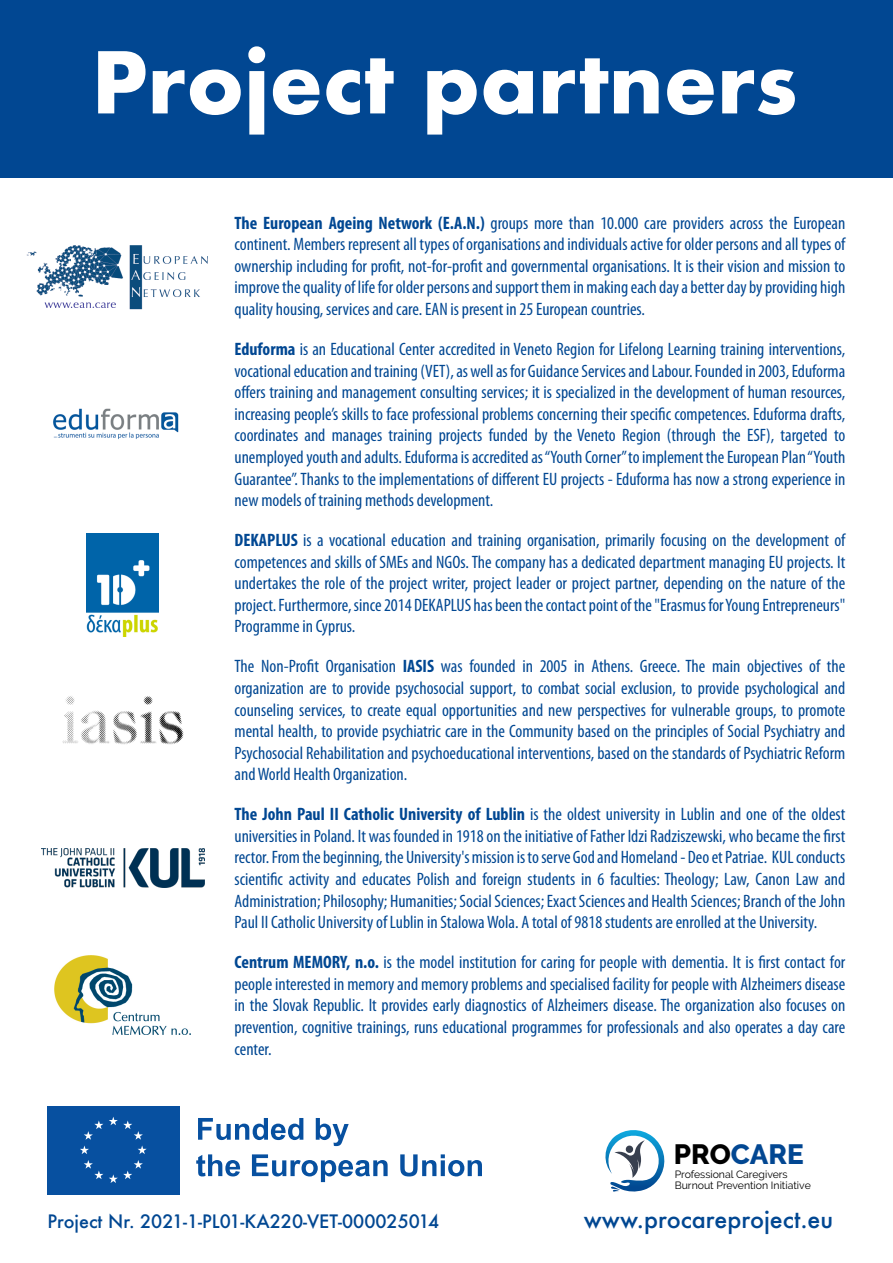
<style>
.page{position:relative;width:893px;height:1263px;background:#fff}
.page>*{position:absolute;margin:0;border:0;box-sizing:border-box;transform-origin:0 0}
.t1{font:700 82.5px "Futura";color:#fff}
.t2{font:800 27.75px "Raleway";color:#024792}
.t3{font:500 23.4px "Futura";color:#014792}
.t4{font:condensed 18px/21.6px "Myriad Pro";color:#014792;text-align:justify}
.t5{font:500 18px "Futura";color:#014792}
.t6{font:10.5px/10.5px "Raleway";color:#000}
.s1{font-weight:700}
.s2{color:#000}
</style>
<div class="page">
<svg style="left:198px;top:1118px;width:105px;height:22px"></svg>
<svg style="left:316px;top:1118px;width:33px;height:28px"></svg>
<svg style="left:196px;top:1154px;width:44px;height:22px"></svg>
<svg style="left:252px;top:1154px;width:136px;height:28px"></svg>
<svg style="left:400px;top:1154px;width:82px;height:22px"></svg>
<div style="left:47px;top:1106px;width:132px;height:88px;background:#0750a0"></div>
<svg style="left:80px;top:1120px;width:23px;height:34px"></svg>
<svg style="left:84px;top:1160px;width:19px;height:19px"></svg>
<svg style="left:109px;top:1160px;width:34px;height:23px"></svg>
<svg style="left:109px;top:1117px;width:38px;height:37px"></svg>
<svg style="left:605px;top:1130px;width:60px;height:62px"></svg>
<div style="left:0;top:0;width:893px;height:177px;background:#014792"></div>
<img style="left:55px;top:956px;width:136px;height:78px">
<img style="left:42px;top:849px;width:162px;height:38px">
<img style="left:62px;top:696px;width:122px;height:49px">
<img style="left:87px;top:534px;width:72px;height:103px">
<img style="left:53px;top:408px;width:126px;height:31px">
<img style="left:26px;top:245px;width:182px;height:65px">
<h1 class="t1" style="left:92px;top:45px;width:707px">Project partners</h1>
<p class="t4" style="left:234px;top:213px;width:612px"><span class="s1">The European Ageing Network (E.A.N.)</span> groups more than 10.000 care providers across the European continent. Members represent all types of organisations and individuals active for older persons and all types of ownership including for profit, not-for-profit and governmental organisations. It is their vision and mission to improve the quality of life for older persons andsupport them in making each day a better day by providing high quality housing, services and care. EAN is present in 25 European countries.</p>
<p class="t4" style="left:234px;top:340px;width:612px"><span class="s1">Eduforma</span> is an Educational Center accredited in Veneto Region for Lifelong Learning training interventions, vocational education and training (VET), as well as for Guidance Services and Labour. Founded in 2003, Eduforma offers training and management consulting services; it is specialized in the development of human resources, increasing people’s skills to face professional problems concerning their specific competences. Eduforma drafts, coordinates and manages training projects funded by the Veneto Region (through the ESF), targeted to unemployed youth and adults. Eduforma is accredited as“Youth Corner”to implement the European Plan“Youth Guarantee”. Thanks to the implementations of different EU projects - Eduforma has now a strong experience in new models of training methods development.</p>
<p class="t4" style="left:234px;top:531px;width:612px"><span class="s1">DEKAPLUS</span> is a vocational education and training organisation, primarily focusing on the development of competences and skills of SMEs and NGOs. The company has a dedicated department managing EU projects. It undertakes the role of the project writer, project leader or project partner, depending on the nature of the project. Furthermore,since 2014 DEKAPLUS has been the contact point of the "Erasmus forYoung Entrepreneurs" Programme in Cyprus.</p>
<p class="t4" style="left:234px;top:657px;width:612px">The Non-Profit Organisation <span class="s1">IASIS</span> was founded in 2005 in Athens. Greece. The main objectives of the organization are to provide psychosocial support, to combat social exclusion, to provide psychological and counseling services, to create equal opportunities and new perspectives for vulnerable groups, to promote mental health, to provide psychiatric care in the Community based on the principles of Social Psychiatry and Psychosocial Rehabilitation and psychoeducational interventions, based on the standards of Psychiatric Reform andWorld Health Organization.</p>
<p class="t4" style="left:234px;top:805px;width:612px"><span class="s1">The John Paul II Catholic University of Lublin</span> is the oldest university in Lublin and one of the oldest universities in Poland. It was founded in 1918 on the initiative of Father Idzi Radziszewski, who became the first rector. From the beginning, the University's mission is toserve God and Homeland- Deo et Patriae. KUL conducts scientific activity and educates Polish and foreign students in 6 faculties: Theology; Law, Canon Law and Administration; Philosophy; Humanities; Social Sciences; Exact Sciences and Health Sciences; Branch of the John Paul II Catholic University of Lublin in StalowaWola. A total of 9818 students are enrolled at the University.</p>
<p class="t4" style="left:234px;top:953px;width:612px"><span class="s1">Centrum MEMORY, n.o.</span> is the model institution for caring for people with dementia. It is first contact for people interested in memory and memory problems and specialised facility for people with Alzheimers disease in the Slovak Republic. It provides early diagnostics of Alzheimers disease. The organization also focuses on prevention, cognitive trainings, runs educational programmes for professionals and also operates a day care center.</p>
<p class="t5" style="left:48px;top:1213px;width:393px">Project Nr. 2021-1-PL01-KA220-VET-000025014</p>
<h2 class="t2" style="left:674px;top:1138px;width:131px"><span class="s2">PRO</span>CARE</h2>
<p class="t6" style="left:675px;top:1169px;width:138px">Professional Caregivers<br>Burnout Prevention Initiative</p>
<p class="t3" style="left:584px;top:1209px;width:251px">www.procareproject.eu</p>
</div>
